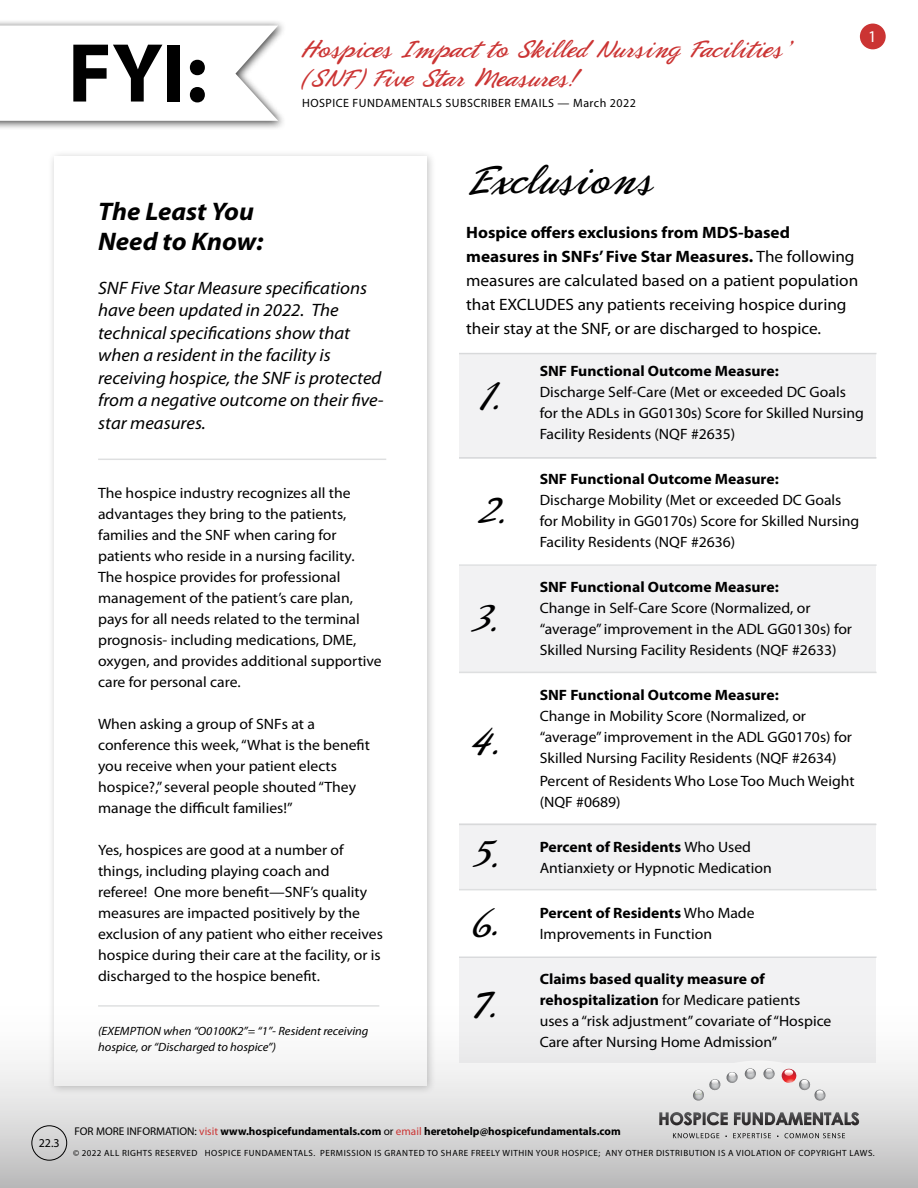
<style>
.page{position:relative;width:918px;height:1188px;background:#fff}
.page>*{position:absolute;margin:0;border:0;box-sizing:border-box;transform-origin:0 0}
.t1{font:700 84.3px "Myriad Pro";color:#000}
.t2{font:42px/67.5px "Phoenix Script FLF";color:#000}
.t3{font:25.5px/28.5px "Phoenix Script FLF";color:#cb3433}
.t4{font:italic 700 25.5px/30.6px "Myriad Pro";color:#000;scale:1.04 1}
.t5{font:italic 18px/22.5px "Myriad Pro";color:#000;scale:1.04 1}
.t6{font:16.5px/24px "Myriad Pro";color:#000;scale:1.04 1}
.t7{font:16.5px "Myriad Pro";color:#fff}
.t8{font:15px/21px "Myriad Pro";color:#000;scale:1.04 1}
.t9{font:700 15px "Myriad Pro";color:#000;scale:1.04 1}
.t10{font:italic 12px/16.5px "Myriad Pro";color:#000;scale:1.04 1}
.t11{font:12px "Myriad Pro";letter-spacing:.04em;color:#000}
.t12{font:700 11.25px "Myriad Pro";color:#000}
.t13{font:9px "Myriad Pro";letter-spacing:.06em;color:#000}
.s1{font-weight:700}
.s2{font-weight:400}
.s3{font-weight:400;color:#cb3433}
</style>
<div class="page">
<div style="left:459px;top:957px;width:417px;height:106px;background:#f2f2f3"></div>
<div style="left:459px;top:824px;width:417px;height:65px;background:#f2f2f3"></div>
<div style="left:459px;top:566px;width:417px;height:106px;background:#f2f2f3"></div>
<div style="left:47px;top:149px;width:389px;height:946px;background:#000;opacity:.23"></div>
<div style="left:54px;top:156px;width:373px;height:929px;background:#fff"></div>
<div style="left:459px;top:353px;width:417px;height:106px;background:#f2f2f3"></div>
<div style="left:0;top:995px;width:918px;height:193px;background:linear-gradient(to bottom,#fff,#c3c3c3)"></div>
<div style="left:860px;top:24px;width:26px;height:25px;background:#cb3433;border-radius:50%"></div>
<svg style="left:670px;top:1112px;width:189px;height:13px;background:#868586"></svg>
<svg style="left:692px;top:1072px;width:46px;height:29px"></svg>
<svg style="left:744px;top:1068px;width:12px;height:12px"></svg>
<svg style="left:763px;top:1068px;width:12px;height:12px"></svg>
<svg style="left:782px;top:1069px;width:44px;height:32px"></svg>
<svg style="left:673px;top:1133px;width:172px;height:5px"></svg>
<div style="left:31px;top:1125px;width:36px;height:36px;border:1px solid #000;border-radius:50%"></div>
<div style="left:0;top:19px;width:287px;height:112px;background:#000;opacity:.75"></div>
<svg style="left:0;top:26px;width:278px;height:95px"></svg>
<hr style="left:98px;top:459px;width:288px;height:1px;background:#bec0c2">
<hr style="left:459px;top:457px;width:418px;height:2px;background:#bec0c2">
<hr style="left:459px;top:353px;width:418px;height:1px;background:#bec0c2">
<hr style="left:459px;top:564px;width:418px;height:2px;background:#bec0c2">
<hr style="left:459px;top:672px;width:418px;height:1px;background:#bec0c2">
<hr style="left:459px;top:824px;width:418px;height:1px;background:#bec0c2">
<hr style="left:459px;top:889px;width:418px;height:1px;background:#bec0c2">
<hr style="left:459px;top:956px;width:418px;height:2px;background:#bec0c2">
<hr style="left:98px;top:1005px;width:281px;height:2px;background:#bec0c2">
<h1 class="t1" style="left:68px;top:26px;width:141px">FYI:</h1>
<h3 class="t3" style="left:301px;top:36px;width:493px">Hospices Impact to Skilled Nursing Facilities’ (SNF) Five Star Measures!</h3>
<p class="t11" style="left:302px;top:96px;width:335px">HOSPICE FUNDAMENTALS SUBSCRIBER EMAILS — March 2022</p>
<p class="t7" style="left:868px;top:28px;width:10px">1</p>
<h3 class="t4" style="left:98px;top:196px;width:160px">The Least You<br>Need to Know:</h3>
<p class="t5" style="left:98px;top:277px;width:276px">SNF Five Star Measure specifications have been updated in 2022. The technical specifications show that when a resident in the facility is receiving hospice, the SNF is protected from a negative outcome on their five&shy;star measures.</p>
<p class="t8" style="left:98px;top:482px;width:274px">The hospice industry recognizes all the advantages they bring to the patients, families and the SNF when caring for patients who reside in a nursing facility.<br>The hospice provides for professional management of the patient’s care plan, pays for all needs related to the terminal prognosis- including medications, DME, oxygen, and provides additional supportive care for personal care.</p>
<p class="t8" style="left:98px;top:713px;width:263px">When asking a group of SNFs at a conference this week, “What is the benefit you receive when your patient elects hospice?,” several people shouted “They manage the difficult families!”</p>
<p class="t8" style="left:98px;top:839px;width:275px">Yes, hospices are good at a number of things, including playing coach and<br>referee! One more benefit—SNF’s quality measures are impacted positively by the exclusion of any patient who either receives hospice during their care at the facility, or is discharged to the hospice benefit.</p>
<p class="t10" style="left:98px;top:1023px;width:262px">(EXEMPTION when “O0100K2”= “1”- Resident receiving hospice, or “Discharged to hospice”)</p>
<h2 class="t2" style="left:466px;top:149px;width:188px">Exclusions</h2>
<p class="t6" style="left:466px;top:221px;width:379px"><span class="s1">Hospice offers exclusions from MDS-based measures in SNFs’ Five Star Measures.</span> The following measures are calculated based on a patient population that EXCLUDES any patients receiving hospice during their stay at the SNF, or are discharged to hospice.</p>
<p class="t9" style="left:540px;top:363px;width:231px">SNF Functional Outcome Measure:</p>
<p class="t8" style="left:540px;top:382px;width:313px">Discharge Self-Care (Met or exceeded DC Goals for the ADLs in GG0130s) Score for Skilled Nursing<br>Facility Residents (NQF #2635)</p>
<p class="t9" style="left:540px;top:471px;width:231px">SNF Functional Outcome Measure:</p>
<p class="t8" style="left:540px;top:490px;width:309px">Discharge Mobility (Met or exceeded DC Goals for Mobility in GG0170s) Score for Skilled Nursing<br>Facility Residents (NQF #2636)</p>
<p class="t9" style="left:540px;top:579px;width:231px">SNF Functional Outcome Measure:</p>
<p class="t8" style="left:540px;top:598px;width:302px">Change in Self-Care Score (Normalized, or “average” improvement in the ADL GG0130s) for<br>Skilled Nursing Facility Residents (NQF #2633)</p>
<p class="t9" style="left:540px;top:687px;width:231px">SNF Functional Outcome Measure:</p>
<p class="t8" style="left:540px;top:706px;width:302px">Change in Mobility Score (Normalized, or “average” improvement in the ADL GG0170s) for<br>Skilled Nursing Facility Residents (NQF #2634)</p>
<p class="t8" style="left:540px;top:771px;width:304px">Percent of Residents Who Lose Too Much Weight (NQF #0689)</p>
<p class="t8" style="left:540px;top:837px;width:225px"><span class="s1">Percent of Residents</span> Who Used<br>Antianxiety or Hypnotic Medication</p>
<p class="t8" style="left:540px;top:903px;width:208px"><span class="s1">Percent of Residents</span> Who Made<br>Improvements in Function</p>
<p class="t8" style="left:540px;top:969px;width:282px"><span class="s1">Claims based quality measure of rehospitalization</span> for Medicare patients uses a “risk adjustment” covariate of “Hospice Care after Nursing Home Admission”</p>
<h2 class="t2" style="left:477px;top:364px;width:24px">1.</h2>
<h2 class="t2" style="left:477px;top:478px;width:30px">2.</h2>
<h2 class="t2" style="left:470px;top:586px;width:29px">3.</h2>
<h2 class="t2" style="left:470px;top:709px;width:31px">4.</h2>
<h2 class="t2" style="left:470px;top:823px;width:30px">5.<br>6.</h2>
<h2 class="t2" style="left:470px;top:972px;width:28px">7.</h2>
<p class="t11" style="left:39px;top:1136px;width:22px">22.3</p>
<p class="t12" style="left:74px;top:1125px;width:548px"><span class="s2">FOR MORE INFORMATION:</span> <span class="s3">visit</span> www.hospicefundamentals.com <span class="s2">or</span> <span class="s3">email</span> heretohelp@hospicefundamentals.com</p>
<p class="t13" style="left:73px;top:1148px;width:803px">© 2022 ALL RIGHTS RESERVED HOSPICE FUNDAMENTALS. PERMISSION IS GRANTED TO SHARE FREELY WITHIN YOUR HOSPICE; ANY OTHER DISTRIBUTION IS A VIOLATION OF COPYRIGHT LAWS.</p>
</div>
